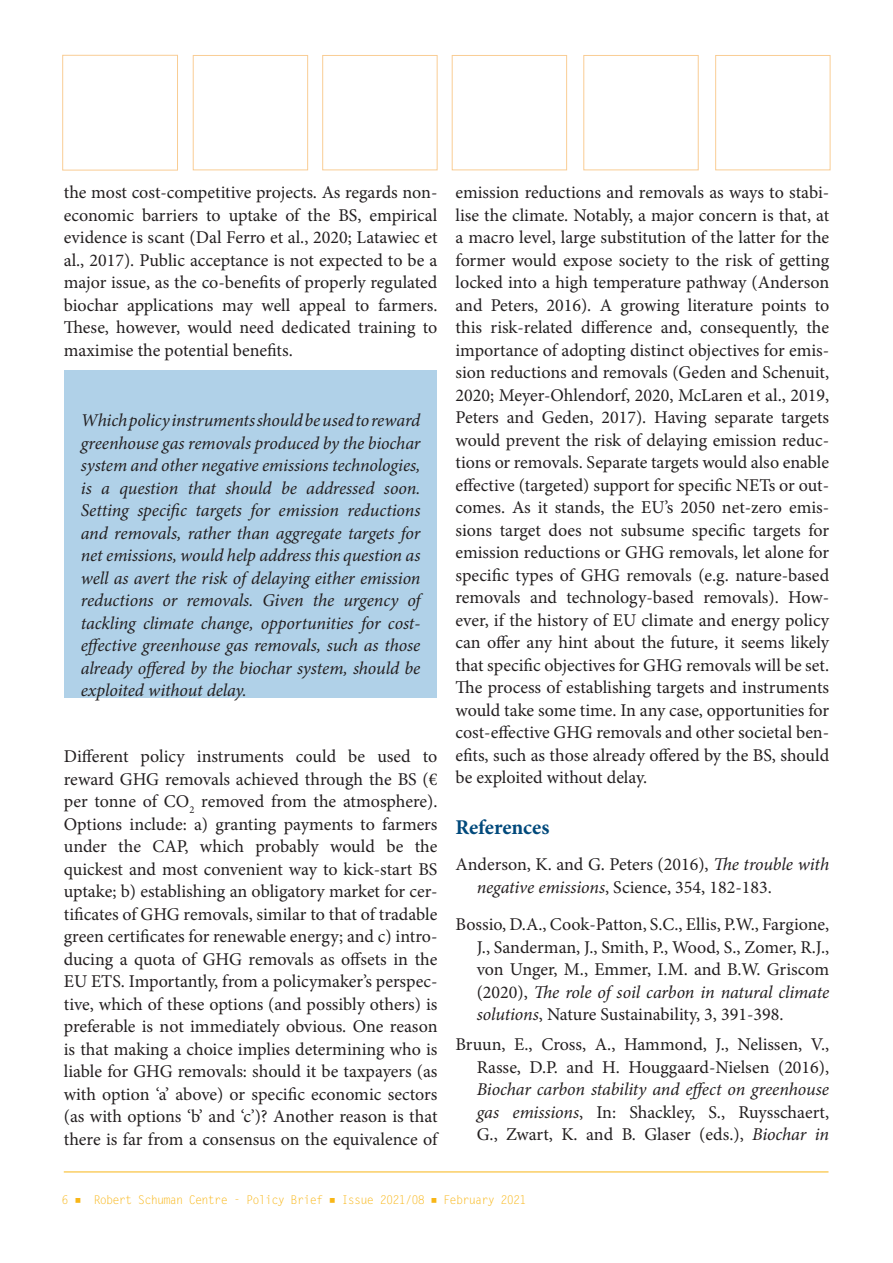
<style>
.page{position:relative;width:893px;height:1263px;background:#fff}
.page>*{position:absolute;margin:0;border:0;box-sizing:border-box;transform-origin:0 0}
.Header_1{font:700 21px "Minion Pro";letter-spacing:-.005em;color:#00497b}
.body_text{font:18px/22.5px "Minion Pro";color:#231f20;text-align:justify}
.body_text-2{font:italic 18px/22.5px "Minion Pro";letter-spacing:-.01em;color:#231f20;text-align:justify}
.t1{font:12px "Letter Gothic Std";letter-spacing:-.07em;color:#f8b617}
.s1{font-style:italic}
</style>
<div class="page">
<hr style="left:64px;top:1172px;width:764px;height:1px;background:#f8b617">
<div style="left:64px;top:370px;width:373px;height:327px;background:#b0d1e8"></div>
<p class="body_text" style="left:64px;top:181px;width:375px">the most cost-competitive projects. As regards non&shy;economic barriers to uptake of the BS, empirical evidence is scant (Dal Ferro et al., 2020; Latawiec et al., 2017). Public acceptance is not expected to be a major issue, as the co-benefits of properly regulated biochar applications may well appeal to farmers.<br>These, however, would need dedicated training to maximise the potential benefits.</p>
<p class="body_text-2" style="left:81px;top:409px;width:341px">Which policy instruments should be used to reward greenhouse gas removals produced by the biochar system and other negative emissions technologies, is a question that should be addressed soon.<br>Setting specific targets for emission reductions and removals, rather than aggregate targets for net emissions, would help address this question as well as avert the risk of delaying either emission reductions or removals. Given the urgency of tackling climate change, opportunities for cost&shy;effective greenhouse gas removals, such as those already offered by the biochar system, should be exploited without delay.</p>
<p class="body_text" style="left:64px;top:745px;width:375px">Different policy instruments could be used to reward GHG removals achieved through the BS (€ per tonne of CO<sub>2</sub> removed from the atmosphere).<br>Options include: a) granting payments to farmers under the CAP, which probably would be the quickest and most convenient way to kick-start BS uptake; b) establishing an obligatory market for cer&shy;tificates of GHG removals, similar to that of tradable green certificates for renewable energy; and c) intro&shy;ducing a quota of GHG removals as offsets in the EU ETS. Importantly, from a policymaker’s perspec&shy;tive, which of these options (and possibly others) is preferable is not immediately obvious. One reason is that making a choice implies determining who is liable for GHG removals: should it be taxpayers (as with option ‘a’ above) or specific economic sectors (as with options ‘b’ and ‘c’)? Another reason is that there is far from a consensus on the equivalence of</p>
<p class="body_text" style="left:455px;top:181px;width:375px">emission reductions and removals as ways to stabi&shy;lise the climate. Notably, a major concern is that, at a macro level, large substitution of the latter for the former would expose society to the risk of getting locked into a high temperature pathway (Anderson and Peters, 2016). A growing literature points to this risk-related difference and, consequently, the importance of adopting distinct objectives for emis&shy;sion reductions and removals (Geden and Schenuit, 2020; Meyer-Ohlendorf, 2020, McLaren et al., 2019, Peters and Geden, 2017). Having separate targets would prevent the risk of delaying emission reduc&shy;tions or removals. Separate targets would also enable effective (targeted) support for specific NETs or out&shy;comes. As it stands, the EU’s 2050 net-zero emis&shy;sions target does not subsume specific targets for emission reductions or GHG removals, let alone for specific types of GHG removals (e.g. nature-based removals and technology-based removals). How&shy;ever, if the history of EU climate and energy policy can offer any hint about the future, it seems likely that specific objectives for GHG removals will be set.<br>The process of establishing targets and instruments would take some time. In any case, opportunities for cost-effective GHG removals and other societal ben&shy;efits, such as those already offered by the BS, should be exploited without delay.</p>
<p class="Header_1" style="left:455px;top:812px;width:95px">References</p>
<p class="body_text" style="left:477px;top:853px;width:354px;text-indent:-21px">Anderson, K. and G. Peters (2016), <span class="s1">The trouble with negative emissions</span>, Science, 354, 182-183.</p>
<p class="body_text" style="left:477px;top:913px;width:354px;text-indent:-21px">Bossio, D.A., Cook-Patton, S.C., Ellis, P.W., Fargione, J., Sanderman, J., Smith, P., Wood, S., Zomer, R.J., von Unger, M., Emmer, I.M. and B.W. Griscom (2020), <span class="s1">The role of soil carbon in natural climate solutions</span>, Nature Sustainability, 3, 391-398.</p>
<p class="body_text" style="left:477px;top:1033px;width:354px;text-indent:-21px">Bruun, E., Cross, A., Hammond, J., Nelissen, V., Rasse, D.P. and H. Houggaard-Nielsen (2016), <span class="s1">Biochar carbon stability and effect on greenhouse gas emissions</span>, In: Shackley, S., Ruysschaert, G., Zwart, K. and B. Glaser (eds.), <span class="s1">Biochar in</span></p>
<p class="t1" style="left:62px;top:1193px;width:467px">6 ■ Robert Schuman Centre - Policy Brief ■ Issue 2021/08 ■ February 2021</p>
</div>
